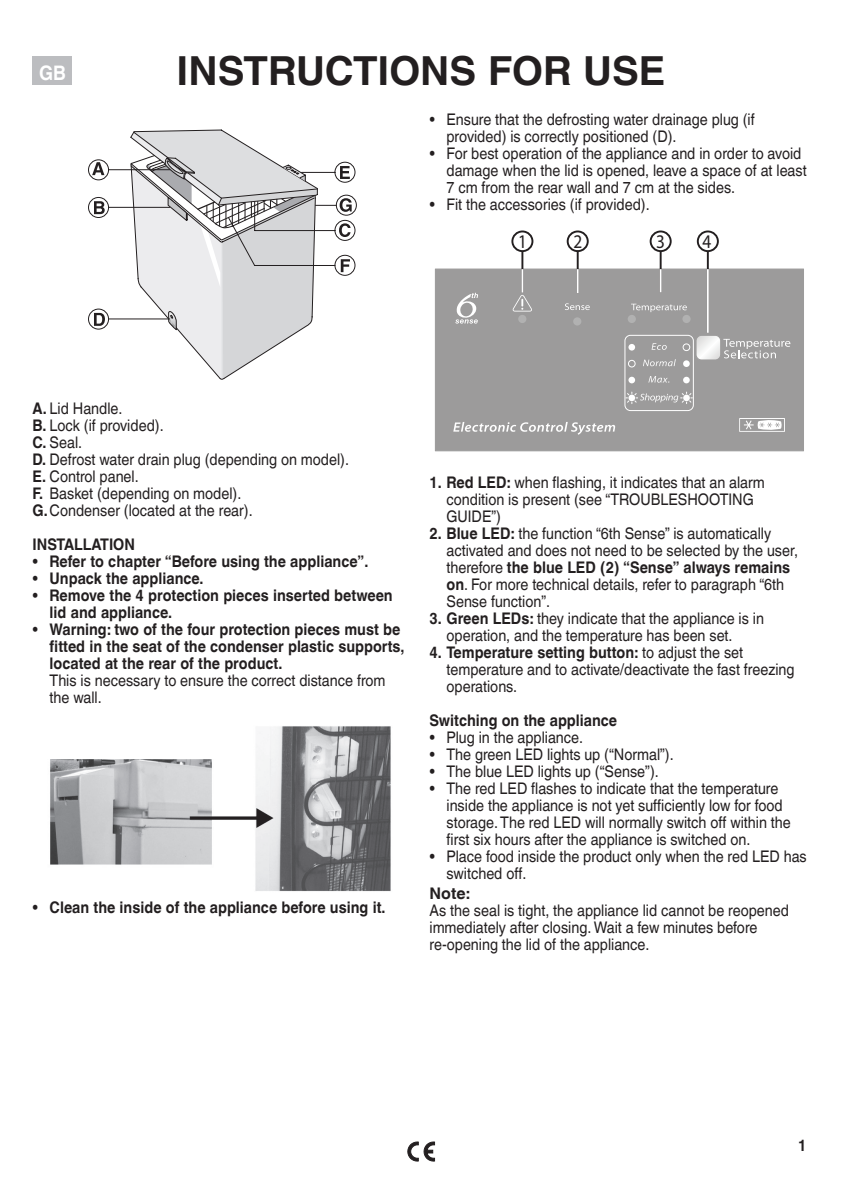
<style>
.page{position:relative;width:842px;height:1191px;background:#fff}
.page>*{position:absolute;margin:0;border:0;box-sizing:border-box;transform-origin:0 0}
.t1{font:700 40px "Helvetica World";color:#231f20}
.t2{font:700 20px "Helvetica World";color:#fff;scale:.9 1}
.t3{font:16px/17px "Helvetica World";color:#231f20;scale:.9 1}
.t4{font:700 16px/17px "Helvetica World";color:#231f20;scale:.9 1}
.t5{font:700 16px "Helvetica World";color:#231f20}
.s1{font-weight:700}
.s2{font-weight:400}
</style>
<div class="page">
<svg style="left:408px;top:1141px;width:27px;height:20px"></svg>
<div style="left:33px;top:57px;width:39px;height:28px;background:#bcbdc0"></div>
<svg style="left:88px;top:129px;width:269px;height:251px"></svg>
<img style="left:50px;top:726px;width:341px;height:166px">
<div style="left:435px;top:269px;width:368px;height:182px;background:#9c9b9b"></div>
<div style="left:435px;top:268px;width:369px;height:183px;border:1px solid #9c9b9b"></div>
<svg style="left:455px;top:293px;width:23px;height:30px"></svg>
<svg style="left:513px;top:295px;width:19px;height:16px"></svg>
<svg style="left:453px;top:422px;width:162px;height:13px"></svg>
<div style="left:518px;top:315px;width:8px;height:8px;background:#b1b1b1;border-radius:50%"></div>
<div style="left:573px;top:317px;width:8px;height:8px;background:#b1b1b1;border-radius:50%"></div>
<div style="left:628px;top:315px;width:8px;height:8px;background:#b1b1b1;border-radius:50%"></div>
<div style="left:682px;top:315px;width:9px;height:8px;background:#b1b1b1;border-radius:50%"></div>
<svg style="left:631px;top:304px;width:56px;height:8px"></svg>
<svg style="left:739px;top:418px;width:46px;height:14px"></svg>
<svg style="left:565px;top:303px;width:25px;height:7px"></svg>
<svg style="left:698px;top:337px;width:92px;height:22px"></svg>
<div style="left:696px;top:335px;width:25px;height:25px;border:1px solid #9c9b9b;border-radius:5px"></div>
<div style="left:683px;top:377px;width:7px;height:6px;background:#fff;border-radius:50%"></div>
<div style="left:628px;top:377px;width:7px;height:6px;background:#fff;border-radius:50%"></div>
<svg style="left:648px;top:376px;width:21px;height:7px"></svg>
<div style="left:683px;top:360px;width:7px;height:7px;background:#fff;border-radius:50%"></div>
<div style="left:628px;top:360px;width:7px;height:7px;border:1px solid #fff;border-radius:50%"></div>
<div style="left:628px;top:344px;width:7px;height:6px;background:#fff;border-radius:50%"></div>
<svg style="left:643px;top:359px;width:33px;height:7px"></svg>
<div style="left:683px;top:344px;width:7px;height:7px;border:1px solid #fff;border-radius:50%"></div>
<svg style="left:651px;top:343px;width:16px;height:7px"></svg>
<svg style="left:627px;top:392px;width:65px;height:11px"></svg>
<div style="left:625px;top:335px;width:69px;height:76px;border:1px solid #fff;border-radius:6px"></div>
<hr style="left:521px;top:251px;width:2px;height:42px;background:#231f20">
<hr style="left:577px;top:250px;width:2px;height:43px;background:#231f20">
<hr style="left:660px;top:252px;width:2px;height:40px;background:#231f20">
<hr style="left:707px;top:251px;width:2px;height:82px;background:#231f20">
<div style="left:511px;top:230px;width:22px;height:22px;border:2px solid #231f20;border-radius:50%"></div>
<div style="left:567px;top:230px;width:22px;height:22px;border:2px solid #231f20;border-radius:50%"></div>
<div style="left:650px;top:230px;width:22px;height:22px;border:2px solid #231f20;border-radius:50%"></div>
<div style="left:697px;top:230px;width:22px;height:22px;border:2px solid #231f20;border-radius:50%"></div>
<hr style="left:521px;top:269px;width:2px;height:24px;background:#fff">
<hr style="left:577px;top:269px;width:2px;height:24px;background:#fff">
<hr style="left:660px;top:269px;width:2px;height:23px;background:#fff">
<hr style="left:707px;top:269px;width:2px;height:64px;background:#fff">
<p class="t2" style="left:39px;top:61px;width:31px">GB</p>
<h1 class="t1" style="left:177px;top:48px;width:490px">INSTRUCTIONS FOR USE</h1>
<p class="t3" style="left:446px;top:111px;width:344px;text-indent:-17px">• Ensure that the defrosting water drainage plug (if provided) is correctly positioned (D).</p>
<p class="t3" style="left:446px;top:145px;width:402px;text-indent:-17px">• For best operation of the appliance and in order to avoid damage when the lid is opened, leave a space of at least<br>7 cm from the rear wall and 7 cm at the sides.</p>
<p class="t3" style="left:429px;top:196px;width:246px">• Fit the accessories (if provided).</p>
<p class="t3" style="left:33px;top:400px;width:353px"><span class="s1">A.</span> Lid Handle.<br><span class="s1">B.</span> Lock (if provided).<br><span class="s1">C.</span> Seal.<br><span class="s1">D.</span> Defrost water drain plug (depending on model).<br><span class="s1">E.</span> Control panel.<br><span class="s1">F.</span> Basket (depending on model).<br><span class="s1">G.</span>Condenser (located at the rear).</p>
<p class="t4" style="left:33px;top:536px;width:115px">INSTALLATION</p>
<p class="t4" style="left:33px;top:553px;width:375px"><span class="s2">•</span> Refer to chapter “Before using the appliance”.</p>
<p class="t4" style="left:33px;top:570px;width:191px"><span class="s2">•</span> Unpack the appliance.</p>
<p class="t4" style="left:50px;top:587px;width:383px;text-indent:-17px"><span class="s2">•</span> Remove the 4 protection pieces inserted between lid and appliance.</p>
<p class="t4" style="left:50px;top:621px;width:396px;text-indent:-17px"><span class="s2">•</span> Warning: two of the four protection pieces must be fitted in the seat of the condenser plastic supports, located at the rear of the product.</p>
<p class="t3" style="left:50px;top:672px;width:375px">This is necessary to ensure the correct distance from the wall.</p>
<p class="t4" style="left:33px;top:899px;width:394px"><span class="s2">•</span> Clean the inside of the appliance before using it.</p>
<p class="t3" style="left:446px;top:474px;width:355px;text-indent:-17px"><span class="s1">1. Red LED:</span> when flashing, it indicates that an alarm condition is present (see “TROUBLESHOOTING<br>GUIDE”)</p>
<p class="t3" style="left:446px;top:525px;width:392px;text-indent:-17px"><span class="s1">2. Blue LED:</span> the function “6th Sense” is automatically activated and does not need to be selected by the user, therefore <span class="s1">the blue LED (2) “Sense” always remains on</span>. For more technical details, refer to paragraph “6th Sense function”.</p>
<p class="t3" style="left:446px;top:610px;width:354px;text-indent:-17px"><span class="s1">3. Green LEDs:</span> they indicate that the appliance is in operation, and the temperature has been set.</p>
<p class="t3" style="left:446px;top:644px;width:388px;text-indent:-17px"><span class="s1">4. Temperature setting button:</span> to adjust the set temperature and to activate/deactivate the fast freezing operations.</p>
<p class="t4" style="left:429px;top:712px;width:210px">Switching on the appliance</p>
<p class="t3" style="left:429px;top:729px;width:172px">• Plug in the appliance.</p>
<p class="t3" style="left:429px;top:746px;width:273px">• The green LED lights up (“Normal”).</p>
<p class="t3" style="left:429px;top:763px;width:256px">• The blue LED lights up (“Sense”).</p>
<p class="t3" style="left:446px;top:779px;width:384px;text-indent:-17px">• The red LED flashes to indicate that the temperature inside the appliance is not yet sufficiently low for food storage. The red LED will normally switch off within the first six hours after the appliance is switched on.</p>
<p class="t3" style="left:446px;top:847px;width:402px;text-indent:-17px">• Place food inside the product only when the red LED has switched off.</p>
<p class="t5" style="left:429px;top:884px;width:42px">Note:</p>
<p class="t3" style="left:429px;top:902px;width:401px">As the seal is tight, the appliance lid cannot be reopened immediately after closing. Wait a few minutes before re-opening the lid of the appliance.</p>
<p class="t4" style="left:798px;top:1137px;width:11px">1</p>
</div>
